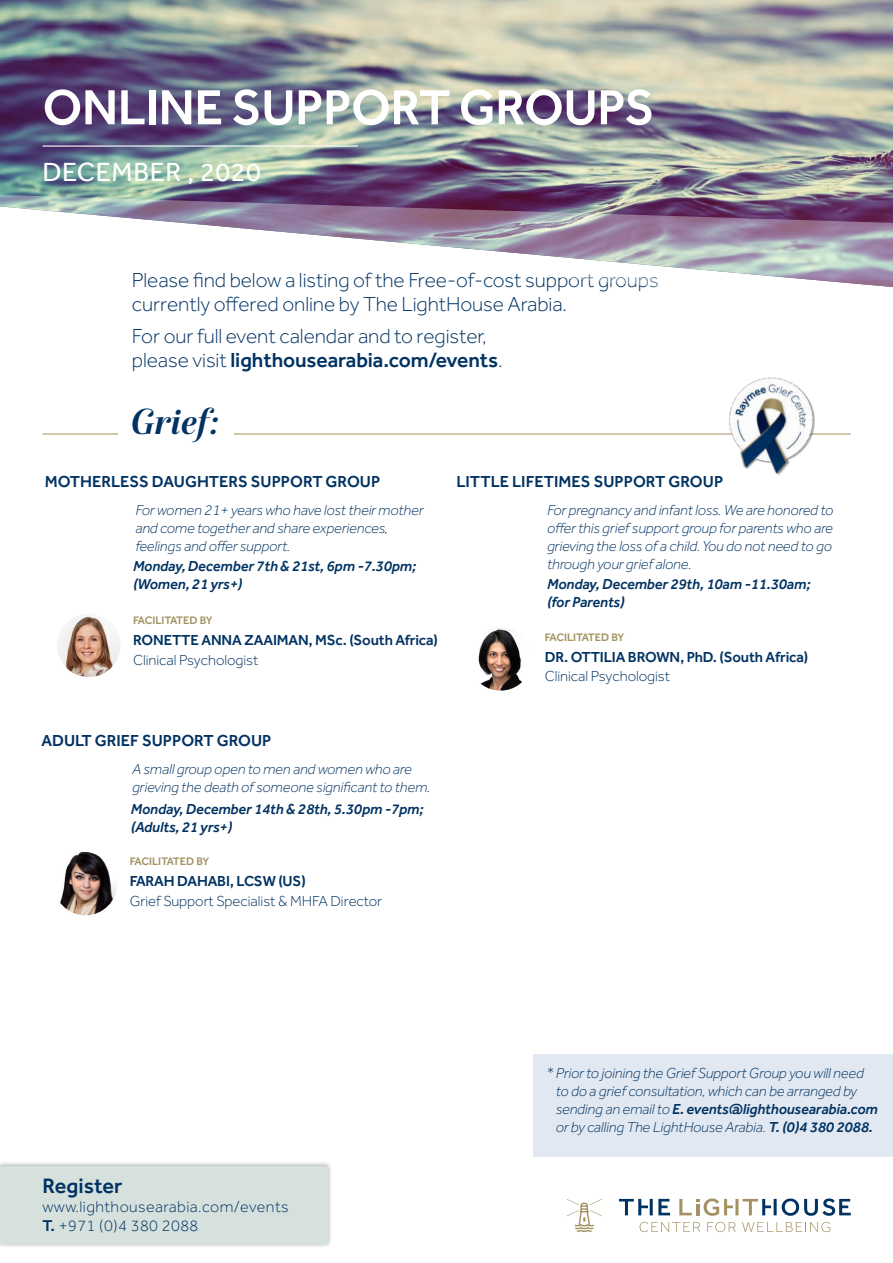
<style>
.page{position:relative;width:893px;height:1263px;background:#fff}
.page>*{position:absolute;margin:0;border:0;box-sizing:border-box;transform-origin:0 0}
.t1{font:500 51px "Effra";letter-spacing:-.01em;color:#fff}
.t2{font:italic 700 36px "Exquise FY";color:#003262}
.t3{font:27px "Effra";letter-spacing:.02em;color:#fff}
.t4{font:500 21.6px "Effra";color:#003262}
.t5{font:300 21px/24px "Effra";letter-spacing:-.005em;color:#003262}
.t6{font:500 16.5px "Effra";color:#003262}
.t7{font:300 16.2px/18.9px "Effra";letter-spacing:.025em;color:#003262}
.t8{font:italic 300 15px/18px "Effra";letter-spacing:-.005em;color:#003262}
.t9{font:italic 500 15px/18px "Effra";letter-spacing:-.005em;color:#003262}
.t10{font:500 15px "Effra";letter-spacing:-.01em;color:#003262}
.t11{font:300 15px "Effra";letter-spacing:-.005em;color:#003262}
.t12{font:500 11.25px "Effra";letter-spacing:-.005em;color:#a39161}
.s1{font-weight:500}
</style>
<div class="page">
<svg style="left:619px;top:1199px;width:51px;height:16px"></svg>
<svg style="left:679px;top:1198px;width:172px;height:18px"></svg>
<svg style="left:567px;top:1199px;width:35px;height:33px"></svg>
<svg style="left:640px;top:1222px;width:60px;height:10px"></svg>
<svg style="left:707px;top:1222px;width:29px;height:10px"></svg>
<svg style="left:742px;top:1222px;width:88px;height:10px"></svg>
<img style="left:0;top:0;width:893px;height:195px">
<svg style="left:0;top:195px;width:893px;height:92px"></svg>
<hr style="left:43px;top:434px;width:808px;height:1px;background:#a39161">
<div style="left:118px;top:393px;width:115px;height:53px;background:#fff"></div>
<img style="left:478px;top:628px;width:44px;height:63px">
<img style="left:57px;top:614px;width:63px;height:63px;border-radius:32px">
<div style="left:533px;top:1055px;width:360px;height:102px;background:#e1e8f1"></div>
<hr style="left:43px;top:145px;width:315px;height:2px;background:#fff">
<img style="left:709px;top:377px;width:123px;height:98px">
<div style="left:0;top:1161px;width:332px;height:87px;background:#000;opacity:.35"></div>
<div style="left:0;top:1166px;width:327px;height:77px;background:#d6e1de"></div>
<img style="left:54px;top:852px;width:63px;height:63px;border-radius:32px">
<h1 class="t1" style="left:43px;top:77px;width:614px">ONLINE SUPPORT GROUPS</h1>
<h3 class="t3" style="left:43px;top:156px;width:220px">DECEMBER , 2020</h3>
<h3 class="t5" style="left:132px;top:268px;width:528px">Please find below a listing of the Free-of-cost support groups currently offered online by The LightHouse Arabia.</h3>
<h3 class="t5" style="left:132px;top:324px;width:372px">For our full event calendar and to register, please visit <span class="s1">lighthousearabia.com/events</span>.</h3>
<h2 class="t2" style="left:131px;top:399px;width:91px">Grief:</h2>
<p class="t6" style="left:45px;top:471px;width:337px">MOTHERLESS DAUGHTERS SUPPORT GROUP</p>
<p class="t6" style="left:456px;top:471px;width:268px">LITTLE LIFETIMES SUPPORT GROUP</p>
<p class="t8" style="left:135px;top:501px;width:290px">For women 21+ years who have lost their mother and come together and share experiences, feelings and offer support.</p>
<p class="t9" style="left:133px;top:557px;width:284px">Monday, December 7th &amp; 21st, 6pm -7.30pm; (Women, 21 yrs+)</p>
<p class="t12" style="left:133px;top:614px;width:81px">FACILITATED BY</p>
<p class="t10" style="left:133px;top:631px;width:307px">RONETTE ANNA ZAAIMAN, MSc. (South Africa)</p>
<p class="t11" style="left:133px;top:651px;width:127px">Clinical Psychologist</p>
<p class="t6" style="left:41px;top:731px;width:232px">ADULT GRIEF SUPPORT GROUP</p>
<p class="t8" style="left:132px;top:760px;width:300px">A small group open to men and women who are grieving the death of someone significant to them.</p>
<p class="t9" style="left:131px;top:799px;width:294px">Monday, December 14th &amp; 28th, 5.30pm -7pm; (Adults, 21 yrs+)</p>
<p class="t12" style="left:130px;top:855px;width:81px">FACILITATED BY</p>
<p class="t10" style="left:130px;top:872px;width:178px">FARAH DAHABI, LCSW (US)</p>
<p class="t11" style="left:130px;top:892px;width:254px">Grief Support Specialist &amp; MHFA Director</p>
<h3 class="t4" style="left:43px;top:1173px;width:81px">Register</h3>
<p class="t7" style="left:43px;top:1197px;width:248px">www.lighthousearabia.com/events<br><span class="s1">T.</span> +971 (0)4 380 2088</p>
<p class="t8" style="left:547px;top:501px;width:288px;text-align:justify">For pregnancy and infant loss. We are honored to offer this grief support group for parents who are grieving the loss of a child. You do not need to go through your grief alone.</p>
<p class="t9" style="left:547px;top:575px;width:265px">Monday, December 29th, 10am -11.30am; (for Parents)</p>
<p class="t12" style="left:545px;top:630px;width:81px">FACILITATED BY</p>
<p class="t10" style="left:545px;top:648px;width:265px">DR. OTTILIA BROWN, PhD. (South Africa)</p>
<p class="t11" style="left:545px;top:668px;width:127px">Clinical Psychologist</p>
<p class="t8" style="left:556px;top:1063px;width:324px;text-indent:-10px">* Prior to joining the Grief Support Group you will need to do a grief consultation, which can be arranged by sending an email to <span class="s1">E. events@lighthousearabia.com </span>or by calling The LightHouse Arabia. <span class="s1">T. (0)4 380 2088.</span></p>
</div>
